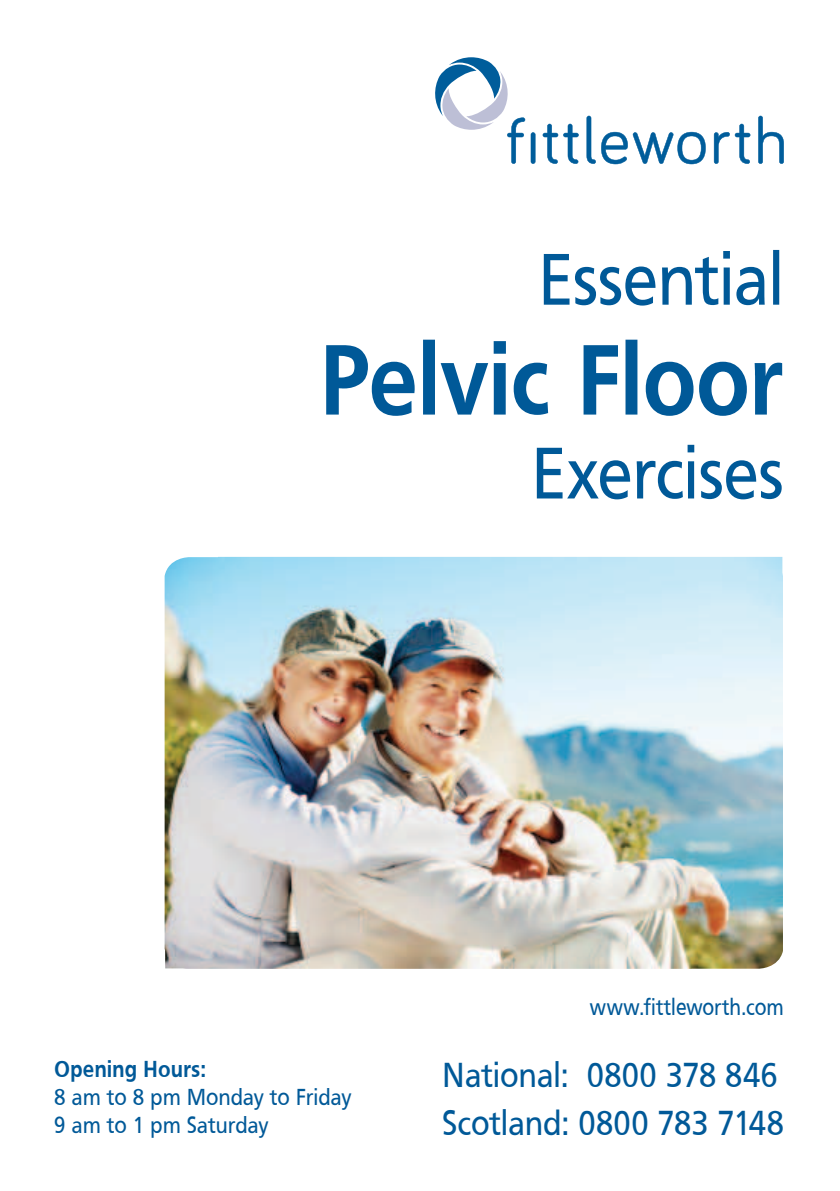
<style>
.page{position:relative;width:840px;height:1191px;background:#fff}
.page>*{position:absolute;margin:0;border:0;box-sizing:border-box;transform-origin:0 0}
.t1{font:700 104px "Frutiger Cnd";letter-spacing:-.01em;color:#005998;scale:1.05 1}
.t2{font:76px "Frutiger Cnd";letter-spacing:-.01em;color:#005998;scale:1.05 1}
.t3{font:36px/48px "Frutiger Cnd";letter-spacing:-.005em;color:#005998;scale:1.05 1}
.t4{font:24px/28px "Frutiger Cnd";letter-spacing:-.005em;color:#005998;scale:1.05 1}
.t5{font:24px "Frutiger Cnd";letter-spacing:-.005em;color:#005998}
.t6{font:700 24px "Frutiger Cnd";color:#005998;scale:1.05 1}
</style>
<div class="page">
<div style="left:530px;top:132px;width:5px;height:32px;background:#005d9b;border-radius:2px"></div>
<svg style="left:542px;top:124px;width:36px;height:40px"></svg>
<svg style="left:586px;top:116px;width:119px;height:48px"></svg>
<svg style="left:713px;top:124px;width:37px;height:40px"></svg>
<svg style="left:758px;top:116px;width:25px;height:48px"></svg>
<svg style="left:435px;top:57px;width:90px;height:107px"></svg>
<img style="left:164px;top:557px;width:618px;height:411px">
<h2 class="t2" style="left:537px;top:236px;width:236px">Essential</h2>
<h1 class="t1" style="left:318px;top:320px;width:444px">Pelvic Floor</h1>
<h2 class="t2" style="left:530px;top:430px;width:242px">Exercises</h2>
<p class="t6" style="left:54px;top:1055px;width:146px">Opening Hours:</p>
<p class="t4" style="left:54px;top:1082px;width:284px">8 am to 8 pm Monday to Friday<br>9 am to 1 pm Saturday</p>
<p class="t5" style="left:589px;top:993px;width:195px">www.fittleworth.com</p>
<p class="t3" style="left:442px;top:1050px;width:327px">National: 0800 378 846<br>Scotland: 0800 783 7148</p>
</div>
